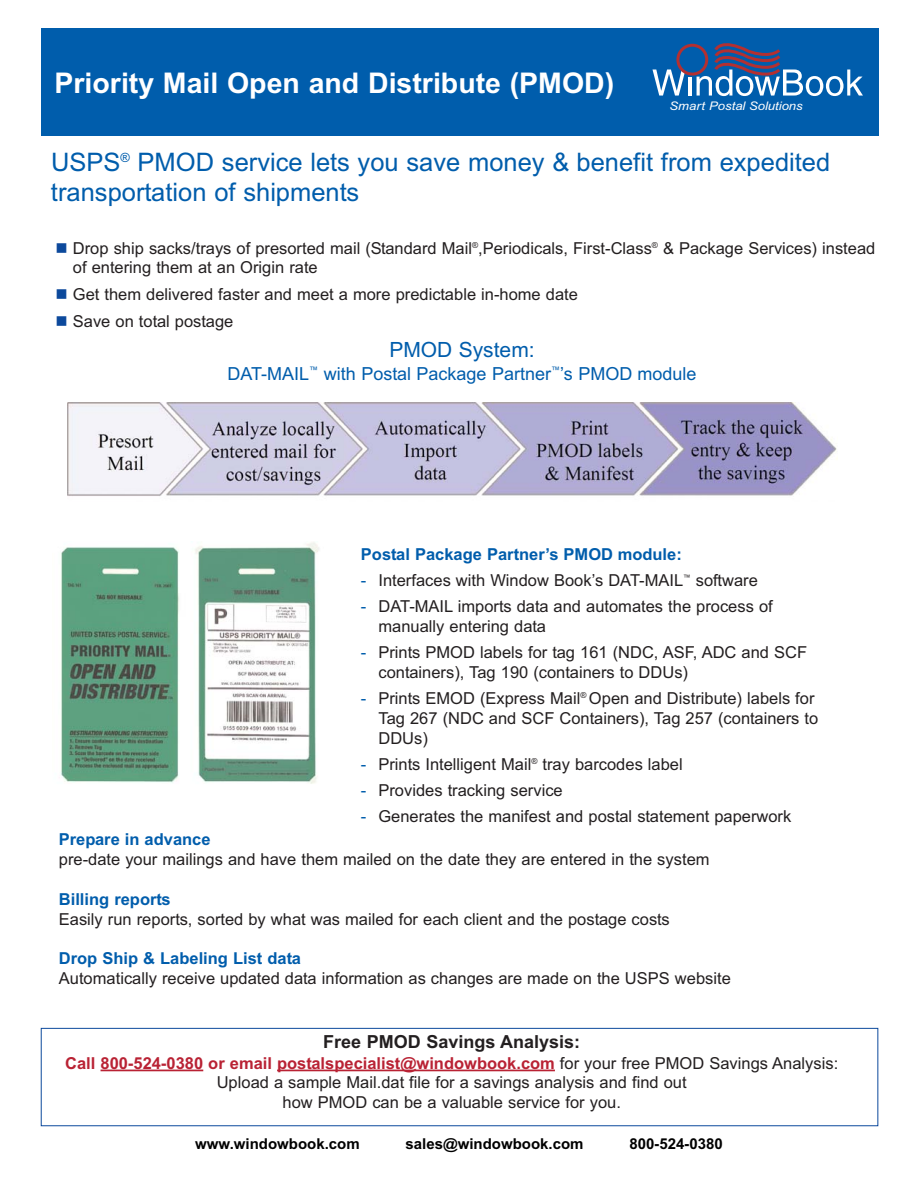
<style>
.page{position:relative;width:918px;height:1188px;background:#fff}
.page>*{position:absolute;margin:0;border:0;box-sizing:border-box;transform-origin:0 0}
.t1{font:700 28.5px "Arial";color:#fff}
.t2{font:25.5px/30.6px "Arial";color:#005dac}
.t3{font:21px "Arial";color:#005dac}
.t4{font:18px "Arial";color:#005dac}
.t5{font:700 18px "Arial";color:#231f20}
.t6{font:16.5px/19.8px "Arial";color:#231f20}
.t7{font:700 16.5px "Arial";color:#005dac}
.t8{font:700 15px "Arial";color:#000}
.t9{font:italic 11.85px "Arial";color:#fff;scale:1.1 1}
.s1{color:#0c499c}
.s2{color:#005dac}
.s3{font-weight:700;color:#b92234}
</style>
<div class="page">
<div style="left:41px;top:1028px;width:837px;height:98px;border:1px solid #0c499c"></div>
<div style="left:41px;top:28px;width:837px;height:108px;background:#005dac"></div>
<svg style="left:652px;top:70px;width:33px;height:26px"></svg>
<hr style="left:689px;top:77px;width:3px;height:19px;background:#fff">
<div style="left:676px;top:44px;width:32px;height:32px;border:3px solid #b33031;border-radius:50%"></div>
<svg style="left:697px;top:43px;width:166px;height:53px"></svg>
<img style="left:67px;top:402px;width:770px;height:94px">
<img style="left:61px;top:542px;width:258px;height:242px">
<hr style="left:101px;top:1070px;width:102px;height:1px;background:#b92234">
<hr style="left:277px;top:1070px;width:278px;height:1px;background:#b92234">
<h1 class="t1" style="left:55px;top:72px;width:561px">Priority Mail Open and Distribute (PMOD)</h1>
<p class="t9" style="left:670px;top:99px;width:122px">Smart Postal Solutions</p>
<h2 class="t2" style="left:51px;top:149px;width:781px">USPS<sup>®</sup> PMOD service lets you save money &amp; benefit from expedited transportation of shipments</h2>
<p class="t6" style="left:73px;top:240px;width:804px;line-height:19.2px;text-indent:-17px"><span class="s1">■</span> Drop ship sacks/trays of presorted mail (Standard Mail<sup>®</sup>,Periodicals, First-Class<sup>®</sup> &amp; Package Services) instead of entering them at an Origin rate</p>
<p class="t6" style="left:56px;top:286px;width:524px"><span class="s1">■</span> Get them delivered faster and meet a more predictable in-home date</p>
<p class="t6" style="left:56px;top:313px;width:179px"><span class="s1">■</span> Save on total postage</p>
<p class="t3" style="left:389px;top:342px;width:147px">PMOD System:</p>
<p class="t4" style="left:228px;top:367px;width:470px">DAT-MAIL<sup>™</sup> with Postal Package Partner<sup>™</sup>’s PMOD module</p>
<p class="t7" style="left:361px;top:548px;width:322px">Postal Package Partner’s PMOD module:</p>
<p class="t6" style="left:361px;top:571px;width:398px"><span class="s2">-</span> Interfaces with Window Book’s DAT-MAIL<sup>™</sup> software</p>
<p class="t6" style="left:378px;top:598px;width:396px;text-indent:-17px"><span class="s2">-</span> DAT-MAIL imports data and automates the process of manually entering data</p>
<p class="t6" style="left:378px;top:644px;width:430px;text-indent:-17px"><span class="s2">-</span> Prints PMOD labels for tag 161 (NDC, ASF, ADC and SCF containers), Tag 190 (containers to DDUs)</p>
<p class="t6" style="left:378px;top:690px;width:441px;text-indent:-17px"><span class="s2">-</span> Prints EMOD (Express Mail<sup>®</sup> Open and Distribute) labels for<br>Tag 267 (NDC and SCF Containers), Tag 257 (containers to<br>DDUs)</p>
<p class="t6" style="left:361px;top:756px;width:323px"><span class="s2">-</span> Prints Intelligent Mail<sup>®</sup> tray barcodes label</p>
<p class="t6" style="left:361px;top:782px;width:203px"><span class="s2">-</span> Provides tracking service</p>
<p class="t6" style="left:361px;top:808px;width:432px"><span class="s2">-</span> Generates the manifest and postal statement paperwork</p>
<p class="t7" style="left:59px;top:834px;width:153px">Prepare in advance</p>
<p class="t6" style="left:59px;top:851px;width:652px">pre-date your mailings and have them mailed on the date they are entered in the system</p>
<p class="t7" style="left:59px;top:893px;width:113px">Billing reports</p>
<p class="t6" style="left:59px;top:910px;width:612px">Easily run reports, sorted by what was mailed for each client and the postage costs</p>
<p class="t7" style="left:59px;top:952px;width:244px">Drop Ship &amp; Labeling List data</p>
<p class="t6" style="left:59px;top:970px;width:674px">Automatically receive updated data information as changes are made on the USPS website</p>
<p class="t5" style="left:323px;top:1035px;width:258px">Free PMOD Savings Analysis:</p>
<p class="t6" style="left:65px;top:1055px;width:775px;text-align:center"><span class="s3">Call 800-524-0380 or email postalspecialist@windowbook.com</span> for your free PMOD Savings Analysis:<br>Upload a sample Mail.dat file for a savings analysis and find out<br>how PMOD can be a valuable service for you.</p>
<p class="t8" style="left:195px;top:1138px;width:166px">www.windowbook.com</p>
<p class="t8" style="left:406px;top:1138px;width:180px">sales@windowbook.com</p>
<p class="t8" style="left:629px;top:1138px;width:95px">800-524-0380</p>
</div>
